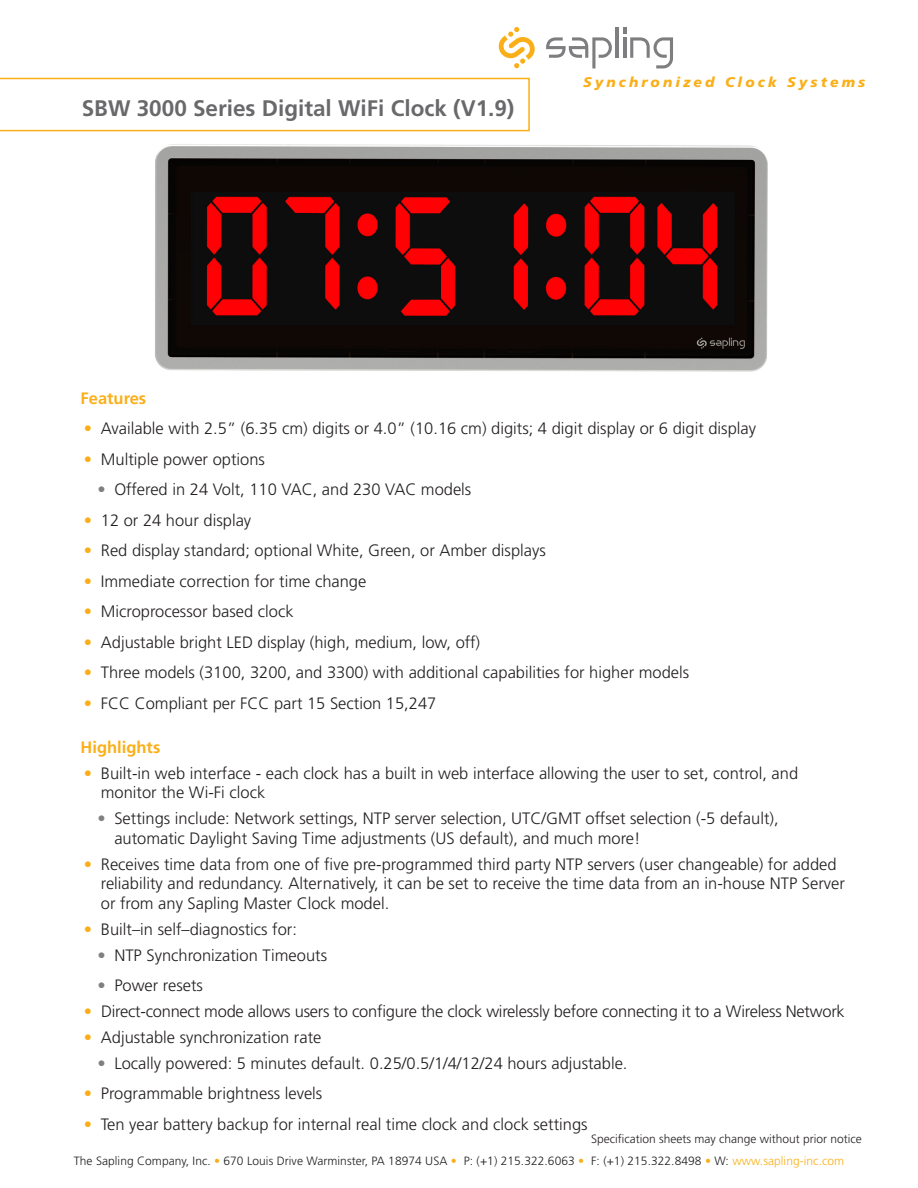
<style>
.page{position:relative;width:918px;height:1188px;background:#fff}
.page>*{position:absolute;margin:0;border:0;box-sizing:border-box;transform-origin:0 0}
.t1{font:700 22.5px "Frutiger LT Std";color:#69696c}
.t2{font:300 16.5px/19.5px "Frutiger LT Std";color:#231f20}
.Heading_2{font:700 16.5px "Frutiger LT Std";color:#faaf18}
.t3{font:300 16.5px "Frutiger LT Std";color:#faaf18}
.t4{font:300 16.5px "Frutiger LT Std";color:#808083}
.t5{font:italic 900 13.95px "Frutiger LT Std";letter-spacing:.225em;color:#faaf18}
.Note{font:300 12px "Frutiger LT Std";letter-spacing:.005em;color:#231f20}
.s1{color:#faaf18}
</style>
<div class="page">
<svg style="left:0;top:78px;width:530px;height:53px"></svg>
<hr style="left:616px;top:27px;width:3px;height:31px;background:#7e7d7f">
<svg style="left:623px;top:27px;width:50px;height:41px"></svg>
<svg style="left:546px;top:37px;width:66px;height:31px"></svg>
<svg style="left:499px;top:27px;width:36px;height:42px"></svg>
<img style="left:155px;top:144px;width:613px;height:228px">
<h1 class="t1" style="left:82px;top:94px;width:434px">SBW 3000 Series Digital WiFi Clock (V1.9(</h1>
<p class="t5" style="left:583px;top:74px;width:133px">Synchronized</p>
<p class="t5" style="left:725px;top:74px;width:53px">Clock</p>
<p class="t5" style="left:787px;top:74px;width:79px">Systems</p>
<p class="Heading_2" style="left:81px;top:388px;width:67px">Features</p>
<p class="t2" style="left:101px;top:419px;width:657px">Available with 2.5” (6.35 cm) digits or 4.0” (10.16 cm) digits 4; digit display or 6 digit display</p>
<p class="t3" style="left:84px;top:419px;width:10px">•</p>
<p class="t3" style="left:84px;top:450px;width:10px">•</p>
<p class="t2" style="left:101px;top:450px;width:166px">Multiple power options</p>
<p class="t2" style="left:114px;top:480px;width:359px">Offered in 24 Volt, 110 VAC, and 230 VAC models</p>
<p class="t4" style="left:97px;top:480px;width:10px">•</p>
<p class="t2" style="left:101px;top:511px;width:152px">12 or 24 hour display</p>
<p class="t3" style="left:84px;top:511px;width:10px">•</p>
<p class="t3" style="left:84px;top:541px;width:10px">•</p>
<p class="t2" style="left:101px;top:541px;width:446px">Red display standard; optional White, Green, or Amber displays</p>
<p class="t3" style="left:84px;top:572px;width:10px">•</p>
<p class="t2" style="left:101px;top:572px;width:267px">Immediate correction for time change</p>
<p class="t3" style="left:84px;top:602px;width:10px">•</p>
<p class="t2" style="left:101px;top:602px;width:194px">Microprocessor based clock</p>
<p class="t3" style="left:84px;top:633px;width:10px">•</p>
<p class="t2" style="left:101px;top:633px;width:381px">Adjustable bright LED display (high, medium, low, off(</p>
<p class="t3" style="left:84px;top:663px;width:10px">•</p>
<p class="t2" style="left:101px;top:663px;width:590px">Three models (3100, 3200, and 3300) with additional capabilities for higher models</p>
<p class="t2" style="left:101px;top:693px;width:337px">FCC Compliant per FCC part 15 Section 15,247</p>
<p class="t3" style="left:84px;top:694px;width:10px">•</p>
<p class="Heading_2" style="left:81px;top:737px;width:81px">Highlights</p>
<p class="t2" style="left:101px;top:763px;width:699px">Built i n- web interface - each clock has a built in web interface allowing the user to set, control, and</p>
<p class="t3" style="left:84px;top:764px;width:10px">•</p>
<p class="t2" style="left:101px;top:783px;width:166px">monitor the Wi-Fi clock</p>
<p class="t2" style="left:114px;top:809px;width:666px">Settings include: Network settings, NTP server selection, UTC/GMT offset selection (-5 default ,(</p>
<p class="t4" style="left:97px;top:809px;width:10px">•</p>
<p class="t3" style="left:84px;top:855px;width:10px">•</p>
<p class="t3" style="left:84px;top:920px;width:10px">•</p>
<p class="t2" style="left:114px;top:828px;width:528px">automatic Daylight Saving Time adjustments (US default ,) and much more!</p>
<p class="t2" style="left:101px;top:854px;width:737px">Receives time data from one of five pre-programmed third party NTP servers (user changeable) for added</p>
<p class="t2" style="left:101px;top:874px;width:746px">reliability and redundancy. Alternatively it, can be set to receive the time data from an in-house NTP Server or from any Sapling Master Clock model.</p>
<p class="t2" style="left:101px;top:919px;width:198px">Built–in self–diagnostics for:</p>
<p class="t4" style="left:97px;top:946px;width:10px">•</p>
<p class="t2" style="left:114px;top:945px;width:214px">NTP Synchronization Timeouts</p>
<p class="t2" style="left:114px;top:976px;width:90px">Power resets</p>
<p class="t4" style="left:97px;top:976px;width:10px">•</p>
<p class="t2" style="left:101px;top:1002px;width:745px">Direct-connect mode allows users to configure the clock wirelessly before connecting toit a Wireless Network</p>
<p class="t3" style="left:84px;top:1002px;width:10px">•</p>
<p class="t3" style="left:84px;top:1028px;width:10px">•</p>
<p class="t2" style="left:101px;top:1028px;width:222px">Adjustable synchronization rate</p>
<p class="t2" style="left:114px;top:1054px;width:515px">Locally powered 5: minutes default. 0.25/0.5/1/4/12/24 hours adjustable.</p>
<p class="t4" style="left:97px;top:1054px;width:10px">•</p>
<p class="t2" style="left:101px;top:1084px;width:223px">Programmable brightness levels</p>
<p class="t3" style="left:84px;top:1084px;width:10px">•</p>
<p class="t3" style="left:84px;top:1115px;width:10px">•</p>
<p class="t2" style="left:101px;top:1115px;width:488px">Ten year battery backup for internal real time clock and clock settings</p>
<p class="Note" style="left:591px;top:1132px;width:272px">Specification sheets may change without prior notice</p>
<p class="Note" style="left:74px;top:1154px;width:385px">The Sapling Company, Inc. <span class="s1">•</span> 670 Louis Drive Warminster, PA 18974 USA <span class="s1">•</span></p>
<p class="Note" style="left:464px;top:1154px;width:122px">(:P +1) 215.322.6063 <span class="s1">•</span></p>
<p class="Note" style="left:591px;top:1154px;width:255px">(:F +1) 215.322.8498 <span class="s1">•</span> W: <span class="s1">www.sapling-inc.com</span></p>
</div>
